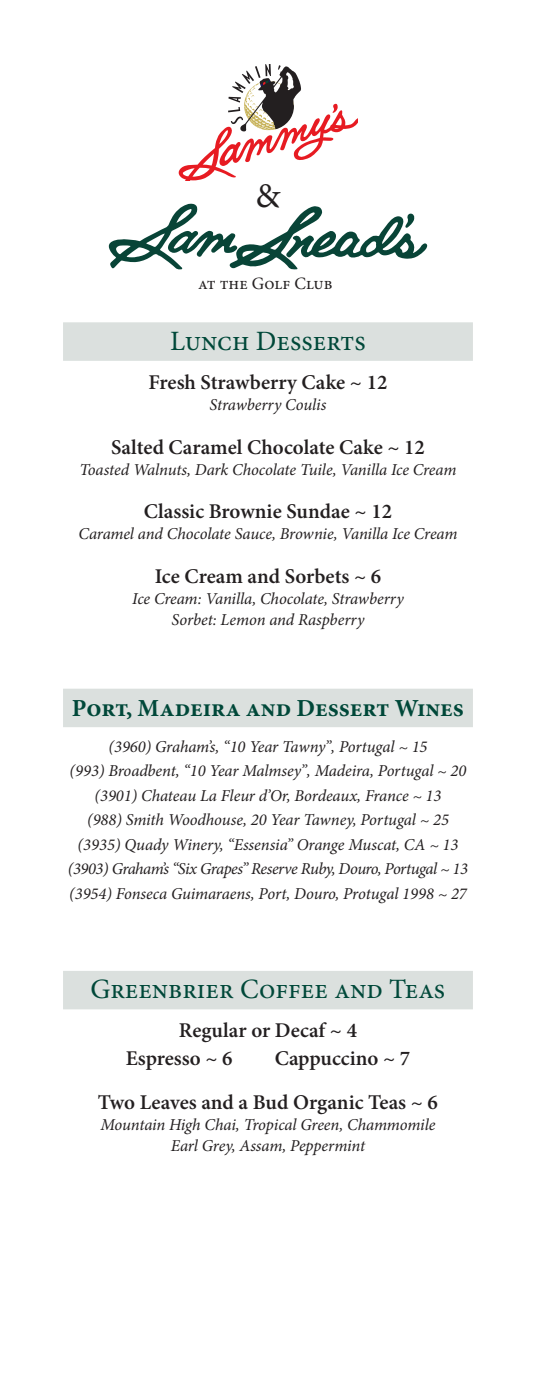
<style>
.page{position:relative;width:536px;height:1386px;background:#fff}
.page>*{position:absolute;margin:0;border:0;box-sizing:border-box;transform-origin:0 0}
.t1{font:35px "Minion Pro";color:#231f20}
.t2{font:28px "Minion Pro";color:#004839}
.t3{font:700 24.5px "Minion Pro";color:#004839}
.t4{font:600 21px/28px "Minion Pro";color:#231f20}
.t5{font:17.32px "Minion Pro";color:#231f20}
.t6{font:italic 16.62px/24.5px "Minion Pro";letter-spacing:-.01em;color:#231f20;text-align:center}
</style>
<div class="page">
<div style="left:63px;top:971px;width:409px;height:38px;background:#dbe0de"></div>
<div style="left:63px;top:322px;width:409px;height:39px;background:#dbe0de"></div>
<div style="left:63px;top:689px;width:409px;height:38px;background:#dbe0de"></div>
<svg style="left:179px;top:64px;width:178px;height:117px"></svg>
<svg style="left:109px;top:204px;width:318px;height:66px"></svg>
<h1 class="t1" style="left:255px;top:173px;width:26px">&amp;</h1>
<p class="t5" style="left:198px;top:271px;width:136px">at the Golf Club</p>
<h2 class="t2" style="left:170px;top:322px;width:197px">Lunch Desserts</h2>
<p class="t4" style="left:148px;top:368px;width:240px">Fresh Strawberry Cake ~ 12</p>
<p class="t6" style="left:209px;top:392px;width:118px">Strawberry Coulis</p>
<p class="t4" style="left:111px;top:433px;width:315px">Salted Caramel Chocolate Cake ~ 12</p>
<p class="t6" style="left:79px;top:457px;width:378px">Toasted Walnuts, Dark Chocolate Tuile, Vanilla Ice Cream</p>
<p class="t4" style="left:144px;top:498px;width:250px">Classic Brownie Sundae ~ 12</p>
<p class="t6" style="left:78px;top:522px;width:380px">Caramel and Chocolate Sauce, Brownie, Vanilla Ice Cream</p>
<p class="t4" style="left:155px;top:562px;width:228px">Ice Cream and Sorbets ~ 6</p>
<p class="t6" style="left:132px;top:588px;width:273px;line-height:21px">Ice Cream: Vanilla, Chocolate, Strawberry<br>Sorbet: Lemon and Raspberry</p>
<h3 class="t3" style="left:72px;top:691px;width:393px">Port, Madeira and Dessert Wines</h3>
<p class="t6" style="left:68px;top:734px;width:401px">(3960) Graham’s, “10 Year Tawny”, Portugal ~ 15<br>(993) Broadbent, “10 Year Malmsey”, Madeira, Portugal ~ 20 (3901) Chateau La Fleur d’Or, Bordeaux, France ~ 13<br>(988) Smith Woodhouse, 20 Year Tawney, Portugal ~ 25 (3935) Quady Winery, “Essensia” Orange Muscat, CA ~ 13 (3903) Graham’s “Six Grapes” Reserve Ruby, Douro, Portugal ~ 13 (3954) Fonseca Guimaraens, Port, Douro, Protugal 1998 ~ 27</p>
<h2 class="t2" style="left:91px;top:970px;width:356px">Greenbrier Coffee and Teas</h2>
<p class="t4" style="left:126px;top:1017px;width:233px;text-indent:53px">Regular or Decaf ~ 4<br>Espresso ~ 6</p>
<p class="t4" style="left:98px;top:1037px;width:341px;line-height:43.8px;text-indent:177px">Cappuccino ~ 7<br>Two Leaves and a Bud Organic Teas ~ 6</p>
<p class="t6" style="left:100px;top:1114px;width:336px;line-height:21px">Mountain High Chai, Tropical Green, Chammomile<br>Earl Grey, Assam, Peppermint</p>
</div>
